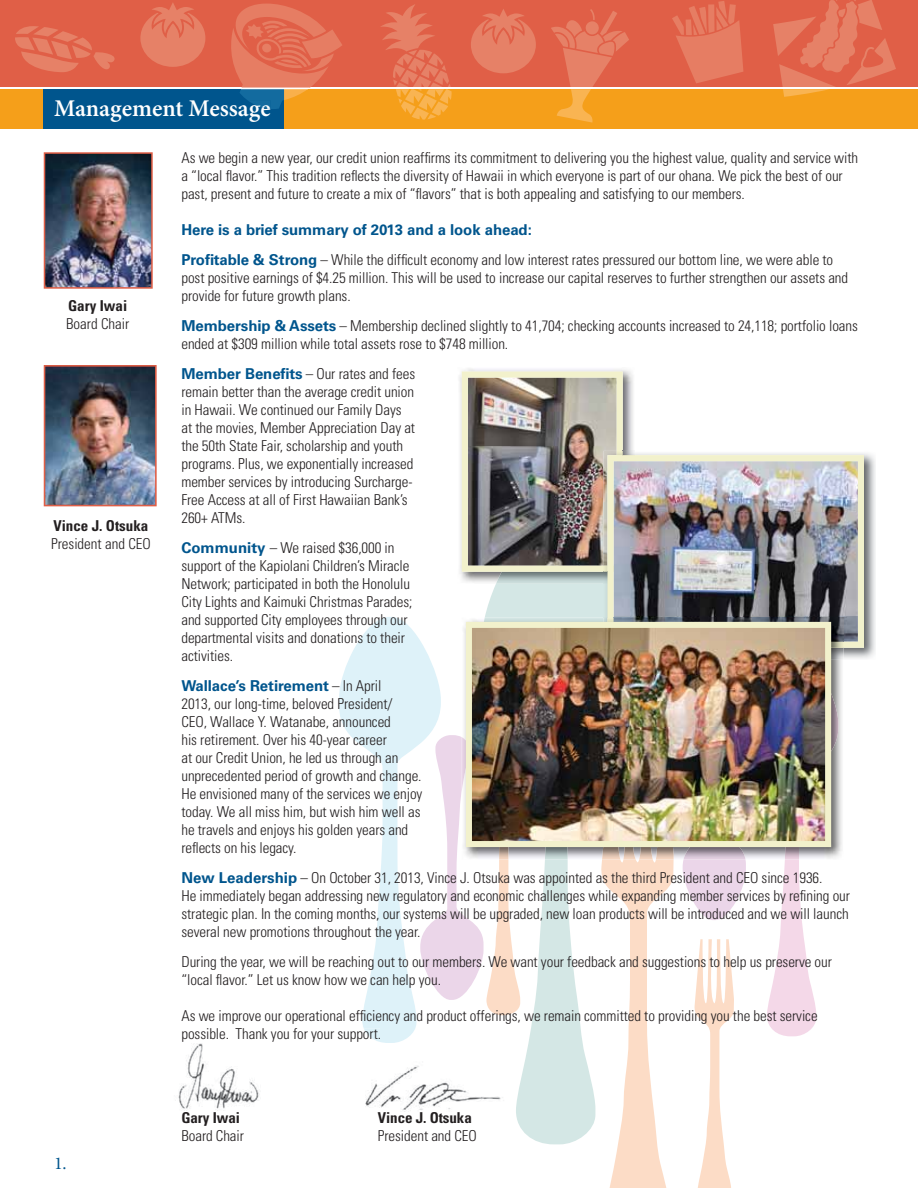
<style>
.page{position:relative;width:918px;height:1188px;background:#fff}
.page>*{position:absolute;margin:0;border:0;box-sizing:border-box;transform-origin:0 0}
.t1{font:600 24px "Minion Pro";color:#fff}
.t2{font:18px "Minion Pro";color:#00558d}
.t3{font:300 condensed 15px/18px "Univers LT Std";letter-spacing:-.005em;color:#231f20}
.t4{font:700 condensed 15px "Univers LT Std";color:#231f20}
.s1{font-weight:700;font-stretch:normal;color:#00558d}
</style>
<div class="page">
<div style="left:0;top:88px;width:918px;height:40px;background:#f59f1a"></div>
<svg style="left:485px;top:584px;width:118px;height:560px;fill:#d4e7e5"></svg>
<svg style="left:339px;top:617px;width:181px;height:426px"></svg>
<svg style="left:683px;top:860px;width:63px;height:60px"></svg>
<svg style="left:694px;top:939px;width:40px;height:249px"></svg>
<svg style="left:600px;top:860px;width:74px;height:328px"></svg>
<svg style="left:767px;top:860px;width:49px;height:176px"></svg>
<div style="left:0;top:0;width:918px;height:88px;background:#e05f47"></div>
<svg style="left:773px;top:0;width:123px;height:97px"></svg>
<svg style="left:672px;top:1px;width:71px;height:82px"></svg>
<svg style="left:140px;top:3px;width:65px;height:64px"></svg>
<svg style="left:471px;top:9px;width:65px;height:64px"></svg>
<svg style="left:380px;top:4px;width:72px;height:116px"></svg>
<svg style="left:15px;top:26px;width:100px;height:46px"></svg>
<img style="left:178px;top:1044px;width:82px;height:65px">
<img style="left:365px;top:1045px;width:144px;height:67px">
<img style="left:44px;top:365px;width:113px;height:141px">
<img style="left:44px;top:152px;width:109px;height:137px">
<svg style="left:551px;top:9px;width:78px;height:114px"></svg>
<div style="left:44px;top:89px;width:240px;height:40px;background:#00558d"></div>
<hr style="left:0;top:88px;width:918px;height:1px;background:#fff">
<svg style="left:228px;top:4px;width:115px;height:105px"></svg>
<img style="left:459px;top:368px;width:172px;height:210px">
<img style="left:635px;top:453px;width:241px;height:206px">
<img style="left:462px;top:372px;width:173px;height:212px">
<img style="left:603px;top:451px;width:20px;height:121px">
<img style="left:608px;top:455px;width:256px;height:193px">
<img style="left:462px;top:618px;width:380px;height:242px">
<img style="left:462px;top:737px;width:4px;height:54px">
<img style="left:482px;top:618px;width:121px;height:242px">
<img style="left:684px;top:660px;width:154px;height:200px">
<img style="left:602px;top:847px;width:72px;height:13px">
<img style="left:831px;top:648px;width:12px;height:12px">
<img style="left:603px;top:618px;width:5px;height:4px">
<img style="left:608px;top:618px;width:235px;height:30px">
<img style="left:466px;top:622px;width:365px;height:225px">
<h1 class="t1" style="left:54px;top:99px;width:218px">Management Message</h1>
<p class="t4" style="left:68px;top:299px;width:61px">Gary Iwai</p>
<p class="t3" style="left:66px;top:316px;width:65px">Board Chair</p>
<p class="t4" style="left:53px;top:520px;width:96px">Vince J. Otsuka</p>
<p class="t3" style="left:51px;top:536px;width:101px">President and CEO</p>
<p class="t2" style="left:54px;top:1152px;width:14px">1.</p>
<p class="t3" style="left:181px;top:150px;width:678px">As we begin a new year, our credit union reaffirms its commitment to delivering you the highest value, quality and service with a “local flavor.” This tradition reflects the diversity of Hawaii in which everyone is part of our ohana. We pick the best of our past, present and future to create a mix of “flavors” that is both appealing and satisfying to our members.</p>
<p class="t3" style="left:181px;top:216px;width:653px;line-height:30px"><span class="s1">Here is a brief summary of 2013 and a look ahead:<br>Profitable &amp; Strong</span> – While the difficult economy and low interest rates pressured our bottom line, we were able to</p>
<p class="t3" style="left:181px;top:270px;width:668px">post positive earnings of $4.25 million. This will be used to increase our capital reserves to further strengthen our assets and provide for future growth plans.</p>
<p class="t3" style="left:181px;top:318px;width:678px"><span class="s1">Membership &amp; Assets</span> – Membership declined slightly to 41,704; checking accounts increased to 24,118; portfolio loans ended at $309 million while total assets rose to $748 million.</p>
<p class="t3" style="left:181px;top:366px;width:235px"><span class="s1">Member Benefits</span> – Our rates and fees remain better than the average credit union in Hawaii. We continued our Family Days at the movies, Member Appreciation Day at the 50th State Fair, scholarship and youth programs. Plus, we exponentially increased member services by introducing Surcharge-Free Access at all of First Hawaiian Bank’s 260+ ATMs.</p>
<p class="t3" style="left:181px;top:540px;width:233px"><span class="s1">Community</span> – We raised $36,000 in support of the Kapiolani Children’s Miracle Network; participated in both the Honolulu City Lights and Kaimuki Christmas Parades; and supported City employees through our departmental visits and donations to their activities.</p>
<p class="t3" style="left:181px;top:678px;width:243px"><span class="s1">Wallace’s Retirement</span> – In April<br>2013, our long-time, beloved President/<br>CEO, Wallace Y. Watanabe, announced<br>his retirement. Over his 40-year career<br>at our Credit Union, he led us through an unprecedented period of growth and change.<br>He envisioned many of the services we enjoy today. We all miss him, but wish him well as he travels and enjoys his golden years and reflects on his legacy.</p>
<p class="t3" style="left:181px;top:870px;width:670px"><span class="s1">New Leadership</span> – On October 31, 2013, Vince J. Otsuka was appointed as the third President and CEO since 1936.<br>He immediately began addressing new regulatory and economic challenges while expanding member services by refining our strategic plan. In the coming months, our systems will be upgraded, new loan products will be introduced and we will launch several new promotions throughout the year.</p>
<p class="t3" style="left:181px;top:954px;width:652px">During the year, we will be reaching out to our members. We want your feedback and suggestions to help us preserve our “local flavor.” Let us know how we can help you.</p>
<p class="t3" style="left:181px;top:1008px;width:638px">As we improve our operational efficiency and product offerings, we remain committed to providing you the best service possible. Thank you for your support.</p>
<p class="t4" style="left:181px;top:1112px;width:60px">Gary Iwai</p>
<p class="t4" style="left:378px;top:1112px;width:95px">Vince J. Otsuka</p>
<p class="t3" style="left:181px;top:1128px;width:64px">Board Chair</p>
<p class="t3" style="left:378px;top:1128px;width:100px">President and CEO</p>
</div>
